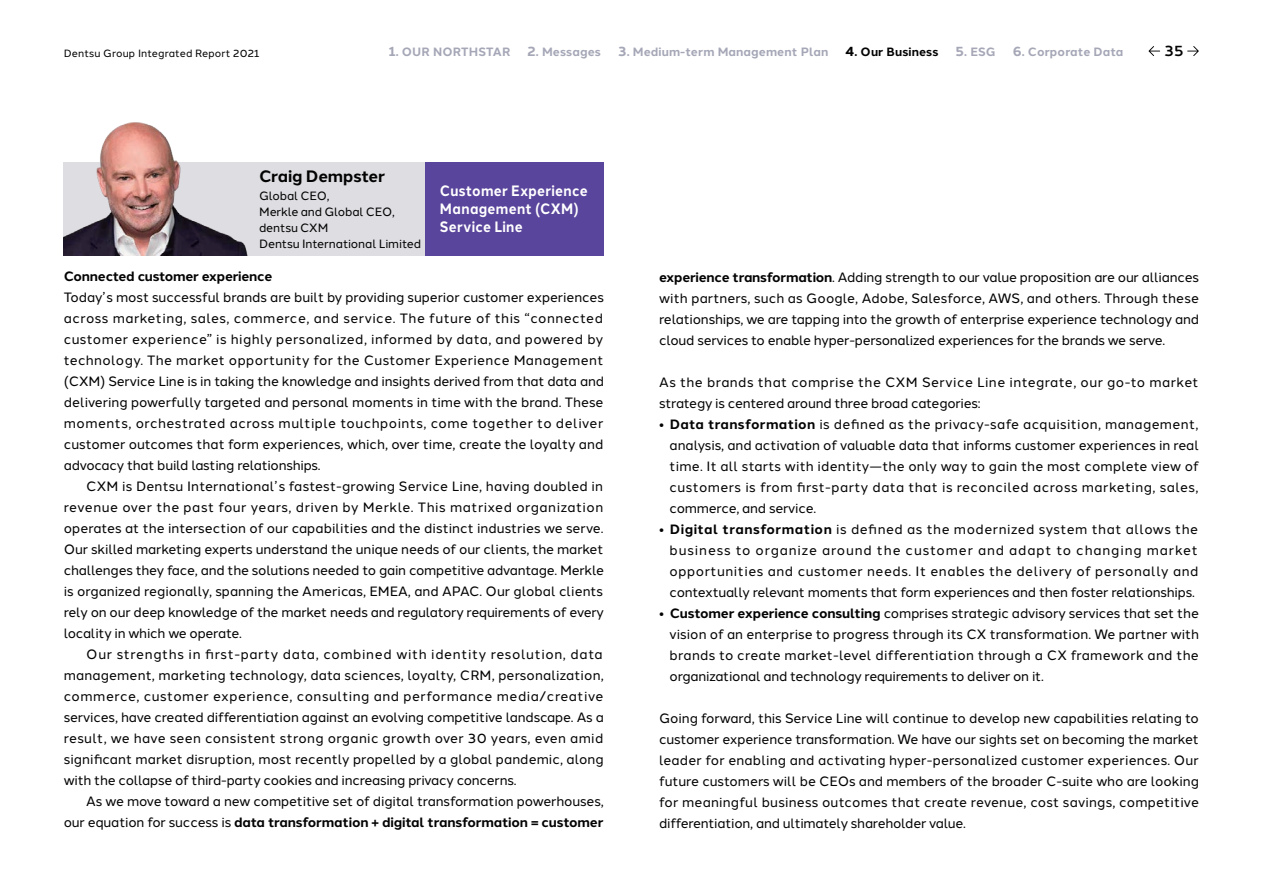
<style>
.page{position:relative;width:1263px;height:893px;background:#fff}
.page>*{position:absolute;margin:0;border:0;box-sizing:border-box;transform-origin:0 0}
.t1{font:700 16.5px "Halcom";letter-spacing:-.01em;color:#030303}
.t2{font:700 15px/18px "Halcom";letter-spacing:.025em;color:#fff;scale:.9 1}
.t3{font:500 15px "Halcom";color:#030303}
.t4{font:13.5px/21px "Halcom";color:#030303;text-align:justify}
.t5{font:13.5px "Halcom";letter-spacing:.035em;color:#030303}
.t6{font:13.5px "Halcom";letter-spacing:.025em;color:#030303}
.t7{font:13.5px "Halcom";letter-spacing:-.02em;color:#030303}
.t8{font:700 13.5px "Halcom";letter-spacing:-.015em;color:#030303}
.t9{font:13.5px "Halcom";letter-spacing:.03em;color:#030303}
.t10{font:13.5px "Halcom";letter-spacing:.04em;color:#030303}
.t11{font:13.5px "Halcom";letter-spacing:.045em;color:#030303}
.t12{font:700 12px "Halcom";letter-spacing:.01em;color:#a5a7b7}
.t13{font:12px/15.9px "Halcom";letter-spacing:-.01em;color:#030303}
.t14{font:700 12px "Halcom";letter-spacing:.01em;color:#030303}
.t15{font:10.5px "Halcom";letter-spacing:.01em;color:#030303}
.s1{font-size:13.5px}
.s2{font-weight:400}
.s3{font-weight:700}
</style>
<div class="page">
<div style="left:64px;top:162px;width:540px;height:94px;background:#dddde2"></div>
<img style="left:64px;top:122px;width:184px;height:134px">
<div style="left:425px;top:162px;width:179px;height:94px;background:#5a459c"></div>
<svg style="left:1187px;top:46px;width:12px;height:10px"></svg>
<svg style="left:1148px;top:46px;width:12px;height:10px"></svg>
<p class="t15" style="left:64px;top:45px;width:197px">Dentsu Group Integrated Report 2021</p>
<p class="t12" style="left:389px;top:43px;width:123px"><span class="s1">1</span>. OUR NORTHSTAR</p>
<p class="t12" style="left:527px;top:43px;width:75px"><span class="s1">2</span>. Messages</p>
<p class="t12" style="left:618px;top:43px;width:212px"><span class="s1">3</span>. Medium-term Management Plan</p>
<p class="t14" style="left:845px;top:43px;width:94px"><span class="s1">4</span>. Our Business</p>
<p class="t12" style="left:956px;top:43px;width:41px"><span class="s1">5</span>. ESG</p>
<p class="t12" style="left:1013px;top:43px;width:112px"><span class="s1">6</span>. Corporate Data</p>
<p class="t3" style="left:1164px;top:39px;width:20px">35</p>
<p class="t1" style="left:259px;top:163px;width:128px">Craig Dempster</p>
<p class="t13" style="left:259px;top:187px;width:164px">Global CEO,<br>Merkle and Global CEO, dentsu CXM<br>Dentsu International Limited</p>
<p class="t2" style="left:440px;top:180px;width:166px">Customer Experience<br>Management (CXM)<br>Service Line</p>
<p class="t8" style="left:64px;top:265px;width:210px">Connected customer experience</p>
<p class="t4" style="left:64px;top:285px;width:542px">Today’s most successful brands are built by providing superior customer experiences</p>
<p class="t5" style="left:64px;top:307px;width:541px">across marketing, sales, commerce, and service. The future of this “connected</p>
<p class="t9" style="left:64px;top:328px;width:541px">customer experience” is highly personalized, informed by data, and powered by</p>
<p class="t6" style="left:64px;top:349px;width:541px">technology. The market opportunity for the Customer Experience Management</p>
<p class="t4" style="left:64px;top:369px;width:542px">(CXM) Service Line is in taking the knowledge and insights derived from that data and</p>
<p class="t4" style="left:64px;top:390px;width:541px">delivering powerfully targeted and personal moments in time with the brand. These</p>
<p class="t5" style="left:64px;top:412px;width:541px">moments, orchestrated across multiple touchpoints, come together to deliver</p>
<p class="t4" style="left:64px;top:432px;width:541px">customer outcomes that form experiences, which, over time, create the loyalty and</p>
<p class="t7" style="left:64px;top:454px;width:258px">advocacy that build lasting relationships.</p>
<p class="t4" style="left:86px;top:474px;width:518px">CXM is Dentsu International’s fastest-growing Service Line, having doubled in</p>
<p class="t10" style="left:64px;top:496px;width:541px">revenue over the past four years, driven by Merkle. This matrixed organization</p>
<p class="t4" style="left:64px;top:516px;width:541px">operates at the intersection of our capabilities and the distinct industries we serve.</p>
<p class="t4" style="left:64px;top:537px;width:541px">Our skilled marketing experts understand the unique needs of our clients, the market</p>
<p class="t4" style="left:64px;top:558px;width:542px">challenges they face, and the solutions needed to gain competitive advantage. Merkle</p>
<p class="t4" style="left:64px;top:579px;width:541px">is organized regionally, spanning the Americas, EMEA, and APAC. Our global clients</p>
<p class="t4" style="left:64px;top:600px;width:542px">rely on our deep knowledge of the market needs and regulatory requirements of every</p>
<p class="t7" style="left:64px;top:622px;width:180px">locality in which we operate.</p>
<p class="t11" style="left:86px;top:643px;width:518px">Our strengths in first-party data, combined with identity resolution, data</p>
<p class="t4" style="left:64px;top:663px;width:541px">management, marketing technology, data sciences, loyalty, CRM, personalization,</p>
<p class="t5" style="left:64px;top:685px;width:541px">commerce, customer experience, consulting and performance media/creative</p>
<p class="t4" style="left:64px;top:705px;width:542px">services, have created differentiation against an evolving competitive landscape. As a</p>
<p class="t6" style="left:64px;top:727px;width:541px">result, we have seen consistent strong organic growth over 30 years, even amid</p>
<p class="t4" style="left:64px;top:747px;width:541px">significant market disruption, most recently propelled by a global pandemic, along</p>
<p class="t7" style="left:64px;top:769px;width:454px">with the collapse of third-party cookies and increasing privacy concerns.</p>
<p class="t4" style="left:86px;top:789px;width:519px">As we move toward a new competitive set of digital transformation powerhouses,</p>
<p class="t8" style="left:64px;top:811px;width:541px"><span class="s2">our equation for success is</span> data transformation + digital transformation = customer</p>
<p class="t4" style="left:659px;top:265px;width:541px"><span class="s3">experience transformation</span>. Adding strength to our value proposition are our alliances with partners, such as Google, Adobe, Salesforce, AWS, and others. Through these relationships, we are tapping into the growth of enterprise experience technology and cloud services to enable hyper-personalized experiences for the brands we serve.</p>
<p class="t4" style="left:659px;top:370px;width:541px">As the brands that comprise the CXM Service Line integrate, our go-to market strategy is centered around three broad categories:</p>
<p class="t4" style="left:670px;top:412px;width:531px;text-indent:-11px"><span class="s3">• Data transformation</span> is defined as the privacy-safe acquisition, management, analysis, and activation of valuable data that informs customer experiences in real time. It all starts with identity—the only way to gain the most complete view of customers is from first-party data that is reconciled across marketing, sales, commerce, and service.</p>
<p class="t4" style="left:670px;top:517px;width:530px;text-indent:-11px"><span class="s3">• Digital transformation</span> is defined as the modernized system that allows the business to organize around the customer and adapt to changing market opportunities and customer needs. It enables the delivery of personally and contextually relevant moments that form experiences and then foster relationships.</p>
<p class="t4" style="left:670px;top:601px;width:531px;text-indent:-11px"><span class="s3">• Customer experience consulting</span> comprises strategic advisory services that set the vision of an enterprise to progress through its CX transformation. We partner with brands to create market-level differentiation through a CX framework and the organizational and technology requirements to deliver on it.</p>
<p class="t4" style="left:659px;top:706px;width:541px">Going forward, this Service Line will continue to develop new capabilities relating to customer experience transformation. We have our sights set on becoming the market leader for enabling and activating hyper-personalized customer experiences. Our future customers will be CEOs and members of the broader C-suite who are looking for meaningful business outcomes that create revenue, cost savings, competitive differentiation, and ultimately shareholder value.</p>
</div>
